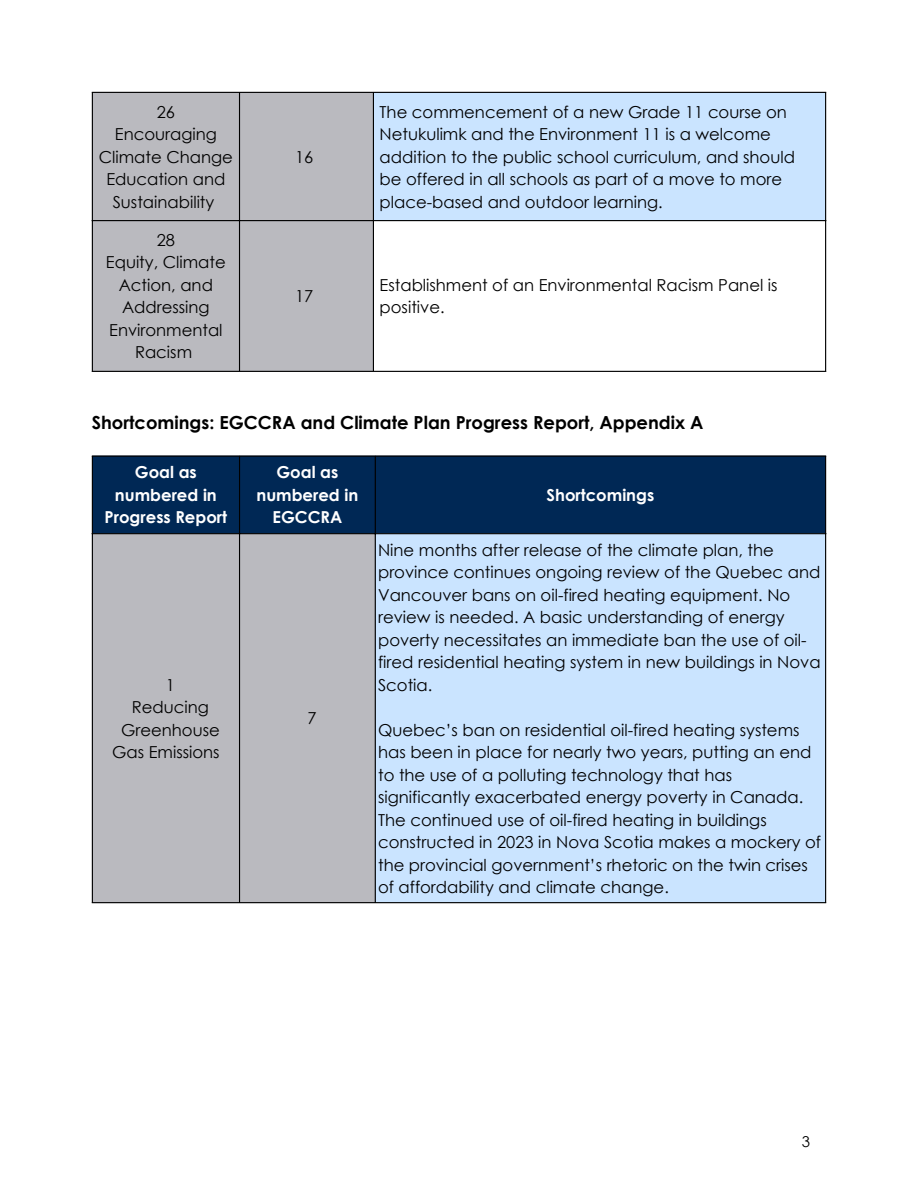
<style>
.page{position:relative;width:918px;height:1188px;background:#fff}
.page>*{position:absolute;margin:0;border:0;box-sizing:border-box;transform-origin:0 0}
.t1{font:700 18px "Century Gothic";color:#000}
.t2{font:16.5px/22.5px "Century Gothic";color:#000}
.t3{font:700 16.5px/22.5px "Century Gothic";color:#fff;text-align:center}
.t4{font:15px "Century Gothic";color:#000}
</style>
<div class="page">
<div style="left:93px;top:93px;width:280px;height:278px;background:#bababf"></div>
<div style="left:373px;top:92px;width:453px;height:129px;background:#cae4ff"></div>
<hr style="left:92px;top:93px;width:1px;height:278px;background:#000">
<hr style="left:239px;top:93px;width:1px;height:278px;background:#000">
<hr style="left:373px;top:93px;width:1px;height:278px;background:#000">
<hr style="left:825px;top:93px;width:1px;height:278px;background:#000">
<hr style="left:92px;top:92px;width:734px;height:1px;background:#000">
<hr style="left:92px;top:220px;width:734px;height:1px;background:#000">
<hr style="left:92px;top:371px;width:734px;height:1px;background:#000">
<div style="left:93px;top:457px;width:732px;height:76px;background:#002855"></div>
<div style="left:93px;top:534px;width:282px;height:368px;background:#bababf"></div>
<div style="left:375px;top:533px;width:451px;height:370px;background:#cae4ff"></div>
<hr style="left:92px;top:457px;width:1px;height:445px;background:#000">
<hr style="left:239px;top:457px;width:1px;height:445px;background:#000">
<hr style="left:375px;top:457px;width:1px;height:445px;background:#000">
<hr style="left:825px;top:457px;width:1px;height:445px;background:#000">
<hr style="left:92px;top:455px;width:734px;height:2px;background:#000">
<hr style="left:92px;top:533px;width:734px;height:1px;background:#000">
<hr style="left:92px;top:902px;width:734px;height:1px;background:#000">
<p class="t2" style="left:157px;top:100px;width:20px">26</p>
<p class="t2" style="left:99px;top:122px;width:136px;text-align:center">Encouraging<br>Climate Change<br>Education and<br>Sustainability</p>
<p class="t2" style="left:157px;top:228px;width:20px">28</p>
<p class="t2" style="left:106px;top:251px;width:121px;text-align:center">Equity, Climate<br>Action, and<br>Addressing<br>Environmental<br>Racism</p>
<p class="t2" style="left:295px;top:145px;width:20px">16</p>
<p class="t2" style="left:380px;top:100px;width:417px">The commencement of a new Grade 11 course on Netukulimk and the Environment 11 is a welcome addition to the public school curriculum, and should be offered in all schools as part of a move to more place-based and outdoor learning.</p>
<p class="t2" style="left:295px;top:284px;width:20px">17</p>
<p class="t2" style="left:380px;top:273px;width:399px">Establishment of an Environmental Racism Panel is positive.</p>
<p class="t1" style="left:92px;top:411px;width:613px">Shortcomings: EGCCRA and Climate Plan Progress Report, Appendix A</p>
<p class="t3" style="left:105px;top:460px;width:124px">Goal as numbered in<br>Progress Report</p>
<p class="t3" style="left:256px;top:460px;width:103px">Goal as numbered in<br>EGCCRA</p>
<p class="t2" style="left:166px;top:673px;width:11px">1</p>
<p class="t2" style="left:132px;top:695px;width:79px">Reducing</p>
<p class="t2" style="left:112px;top:718px;width:109px;text-align:center">Greenhouse<br>Gas Emissions</p>
<p class="t2" style="left:307px;top:707px;width:11px">7</p>
<p class="t3" style="left:547px;top:483px;width:109px">Shortcomings</p>
<p class="t2" style="left:378px;top:538px;width:444px">Nine months after release of the climate plan, the province continues ongoing review of the Quebec and Vancouver bans on oil-fired heating equipment. No review is needed. A basic understanding of energy poverty necessitates an immediate ban the use of oil&shy;fired residential heating system in new buildings in Nova Scotia.</p>
<p class="t2" style="left:378px;top:718px;width:444px">Quebec’s ban on residential oil-fired heating systems has been in place for nearly two years, putting an end to the use of a polluting technology that has significantly exacerbated energy poverty in Canada.<br>The continued use of oil-fired heating in buildings constructed in 2023 in Nova Scotia makes a mockery of the provincial government’s rhetoric on the twin crises of affordability and climate change.</p>
<p class="t4" style="left:802px;top:1131px;width:10px">3</p>
</div>
